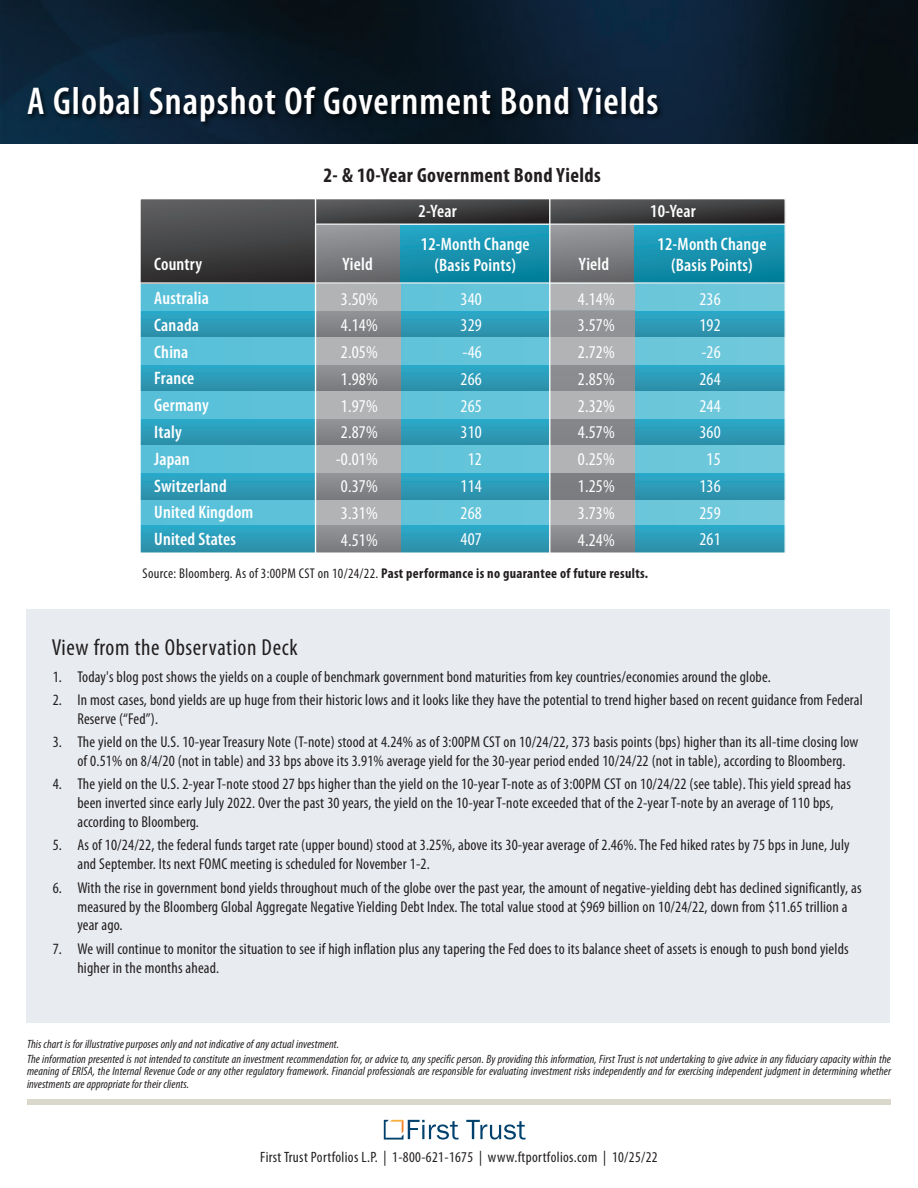
<style>
.page{position:relative;width:918px;height:1188px;background:#fff}
.page>*{position:absolute;margin:0;border:0;box-sizing:border-box;transform-origin:0 0}
.t1{font:600 condensed 39px "Myriad Pro";letter-spacing:.025em;color:#fff}
.t2{font:condensed 23.25px "Myriad Pro";letter-spacing:.025em;color:#231f20}
.t3{font:700 condensed 20.7px "Myriad Pro";letter-spacing:.02em;color:#231f20}
.t4{font:600 condensed 18px/26.7px "Myriad Pro";letter-spacing:.01em;color:#fff;text-align:center}
.t5{font:condensed 18px/26.7px "Myriad Pro";letter-spacing:.01em;color:#fff;text-align:justify}
.t6{font:condensed 15.75px/18.9px "Myriad Pro";letter-spacing:.01em;color:#231f20}
.t7{font:condensed 15px "Myriad Pro";letter-spacing:.025em;color:#231f20}
.t8{font:700 condensed 14.25px "Myriad Pro";letter-spacing:.025em;color:#231f20}
.t9{font:italic condensed 12px/12.8px "Myriad Pro";letter-spacing:.01em;color:#231f20;text-align:justify}
.s1{font-weight:400}
</style>
<div class="page">
<svg style="left:142px;top:310px;width:641px;height:27px;background:#2e9cb9"></svg>
<div style="left:140px;top:364px;width:645px;height:28px;background:linear-gradient(to bottom,#2dabcb,#2e8da7)"></div>
<svg style="left:142px;top:419px;width:641px;height:27px;background:#2e9db9"></svg>
<svg style="left:142px;top:473px;width:641px;height:27px;background:#2c9bb8"></svg>
<svg style="left:142px;top:284px;width:641px;height:26px;background:#62c3d9"></svg>
<svg style="left:142px;top:337px;width:641px;height:27px;background:#62c3d9"></svg>
<svg style="left:142px;top:392px;width:641px;height:27px;background:#62c3d9"></svg>
<svg style="left:142px;top:446px;width:641px;height:27px;background:#62c3d9"></svg>
<svg style="left:142px;top:500px;width:641px;height:26px;background:#60c2d9"></svg>
<svg style="left:550px;top:284px;width:86px;height:242px;background:#9da0a3"></svg>
<div style="left:316px;top:310px;width:85px;height:27px;background:linear-gradient(to right,#85878a,#85878a)"></div>
<div style="left:316px;top:364px;width:85px;height:28px;background:linear-gradient(to right,#848689,#848689)"></div>
<div style="left:316px;top:419px;width:85px;height:27px;background:linear-gradient(to right,#84878a,#848789)"></div>
<div style="left:316px;top:473px;width:85px;height:27px;background:#85878a"></div>
<div style="left:316px;top:283px;width:85px;height:27px;background:#b1b3b5"></div>
<div style="left:316px;top:337px;width:85px;height:27px;background:#b1b3b5"></div>
<div style="left:316px;top:392px;width:85px;height:27px;background:#b1b3b5"></div>
<div style="left:316px;top:446px;width:85px;height:27px;background:#b1b3b5"></div>
<div style="left:316px;top:500px;width:85px;height:27px;background:#b1b3b5"></div>
<svg style="left:399px;top:310px;width:1px;height:216px"></svg>
<svg style="left:142px;top:526px;width:641px;height:26px;background:#2c9bb8"></svg>
<div style="left:550px;top:526px;width:85px;height:27px;background:linear-gradient(to right,#85878a,#85878a)"></div>
<div style="left:316px;top:526px;width:85px;height:27px;background:linear-gradient(to right,#85878a,#85878a)"></div>
<div style="left:140px;top:199px;width:176px;height:84px;background:linear-gradient(to bottom,#5e6062,#2b292a)"></div>
<div style="left:550px;top:224px;width:85px;height:59px;background:linear-gradient(to bottom,#999c9f,#646467)"></div>
<div style="left:316px;top:224px;width:85px;height:59px;background:linear-gradient(to bottom,#999c9f,#636467)"></div>
<svg style="left:314px;top:200px;width:235px;height:24px;background:#434243"></svg>
<svg style="left:550px;top:200px;width:233px;height:24px;background:#434344"></svg>
<div style="left:401px;top:224px;width:149px;height:59px;background:linear-gradient(to bottom,#25a5c4,#057f9a)"></div>
<div style="left:635px;top:224px;width:150px;height:59px;background:linear-gradient(to bottom,#25a5c4,#057f9a)"></div>
<hr style="left:549px;top:199px;width:1px;height:355px;background:#fff">
<hr style="left:315px;top:199px;width:1px;height:355px;background:#fff">
<hr style="left:140px;top:552px;width:645px;height:2px;background:#fff">
<hr style="left:140px;top:282px;width:645px;height:2px;background:#fff">
<hr style="left:316px;top:224px;width:469px;height:1px;background:#fff">
<img style="left:0;top:0;width:918px;height:144px">
<svg style="left:466px;top:1120px;width:60px;height:20px"></svg>
<svg style="left:384px;top:1120px;width:75px;height:20px"></svg>
<div style="left:27px;top:1099px;width:864px;height:6px;background:#dad8ca"></div>
<img style="left:21px;top:21px;width:835px;height:113px">
<div style="left:26px;top:609px;width:864px;height:414px;background:#e8ecf1"></div>
<p class="t1" style="left:27px;top:87px;width:633px">A Global Snapshot Of Government Bond Yields</p>
<p class="t3" style="left:323px;top:168px;width:279px">2- &amp; 10-Year Government Bond Yields</p>
<p class="t4" style="left:154px;top:252px;width:49px">Country</p>
<p class="t4" style="left:154px;top:286px;width:101px;text-align:left">Australia<br>Canada<br>China<br>France<br>Germany<br>Italy<br>Japan<br>Switzerland<br>United Kingdom<br>United States</p>
<p class="t4" style="left:343px;top:252px;width:32px">Yield</p>
<p class="t4" style="left:419px;top:200px;width:40px">2-Year</p>
<p class="t4" style="left:650px;top:200px;width:47px">10-Year</p>
<p class="t4" style="left:421px;top:235px;width:110px;line-height:20.7px">12-Month Change (Basis Points)</p>
<p class="t4" style="left:579px;top:252px;width:32px">Yield</p>
<p class="t4" style="left:658px;top:235px;width:110px;line-height:20.7px">12-Month Change (Basis Points)</p>
<p class="t5" style="left:336px;top:285px;width:43px">3.50% 4.14% 2.05% 1.98% 1.97% 2.87% -0.01% 0.37% 3.31% 4.51%</p>
<p class="t5" style="left:578px;top:285px;width:38px">4.14% 3.57% 2.72% 2.85% 2.32% 4.57% 0.25% 1.25% 3.73% 4.24%</p>
<p class="t5" style="left:461px;top:285px;width:23px;text-align:center">340<br>329 -46<br>266<br>265<br>310<br>12<br>114<br>268<br>407</p>
<p class="t5" style="left:699px;top:285px;width:23px;text-align:center">236<br>192 -26<br>264<br>244<br>360<br>15<br>136<br>259<br>261</p>
<p class="t8" style="left:143px;top:568px;width:507px"><span class="s1">Source: Bloomberg. As of 3:00PM CST on 10/24/22.</span> Past performance is no guarantee of future results.</p>
<p class="t2" style="left:52px;top:639px;width:247px">View from the Observation Deck</p>
<p class="t6" style="left:53px;top:669px;width:720px">1. Today's blog post shows the yields on a couple of benchmark government bond maturities from key countries/economies around the globe.</p>
<p class="t6" style="left:77px;top:692px;width:787px;text-indent:-25px">2. In most cases, bond yields are up huge from their historic lows and it looks like they have the potential to trend higher based on recent guidance from Federal<br>Reserve (“Fed”).</p>
<p class="t6" style="left:77px;top:734px;width:783px;text-indent:-25px">3. The yield on the U.S. 10-year Treasury Note (T-note) stood at 4.24% as of 3:00PM CST on 10/24/22, 373 basis points (bps) higher than its all-time closing low of 0.51% on 8/4/20 (not in table) and 33 bps above its 3.91% average yield for the 30-year period ended 10/24/22 (not in table), according to Bloomberg.</p>
<p class="t6" style="left:77px;top:776px;width:775px;text-indent:-25px">4. The yield on the U.S. 2-year T-note stood 27 bps higher than the yield on the 10-year T-note as of 3:00PM CST on 10/24/22 (see table). This yield spread has been inverted since early July 2022. Over the past 30 years, the yield on the 10-year T-note exceeded that of the 2-year T-note by an average of 110 bps, according to Bloomberg.</p>
<p class="t6" style="left:77px;top:837px;width:774px;text-indent:-25px">5. As of 10/24/22, the federal funds target rate (upper bound) stood at 3.25%, above its 30-year average of 2.46%. The Fed hiked rates by 75 bps in June, July and September. Its next FOMC meeting is scheduled for November 1-2.</p>
<p class="t6" style="left:77px;top:879px;width:786px;text-indent:-25px">6. With the rise in government bond yields throughout much of the globe over the past year, the amount of negative-yielding debt has declined significantly, as measured by the Bloomberg Global Aggregate Negative Yielding Debt Index. The total value stood at $969 billion on 10/24/22, down from $11.65 trillion a year ago.</p>
<p class="t6" style="left:77px;top:940px;width:773px;text-indent:-25px">7. We will continue to monitor the situation to see if high inflation plus any tapering the Fed does to its balance sheet of assets is enough to push bond yields higher in the months ahead.</p>
<p class="t9" style="left:27px;top:1039px;width:314px">This chart is for illustrative purposes only and not indicative of any actual investment.</p>
<p class="t9" style="left:27px;top:1054px;width:866px">The information presented is not intended to constitute an investment recommendation for, or advice to, any specific person. By providing this information, First Trust is not undertaking to give advice in any fiduciary capacity within the meaning of ERISA, the Internal Revenue Code or any other regulatory framework. Financial professionals are responsible for evaluating investment risks independently and for exercising independent judgment in determining whether investments are appropriate for their clients.</p>
<p class="t7" style="left:260px;top:1152px;width:399px">First Trust Portfolios L.P. | 1-800-621-1675 | www.ftportfolios.com | 10/25/22</p>
</div>
